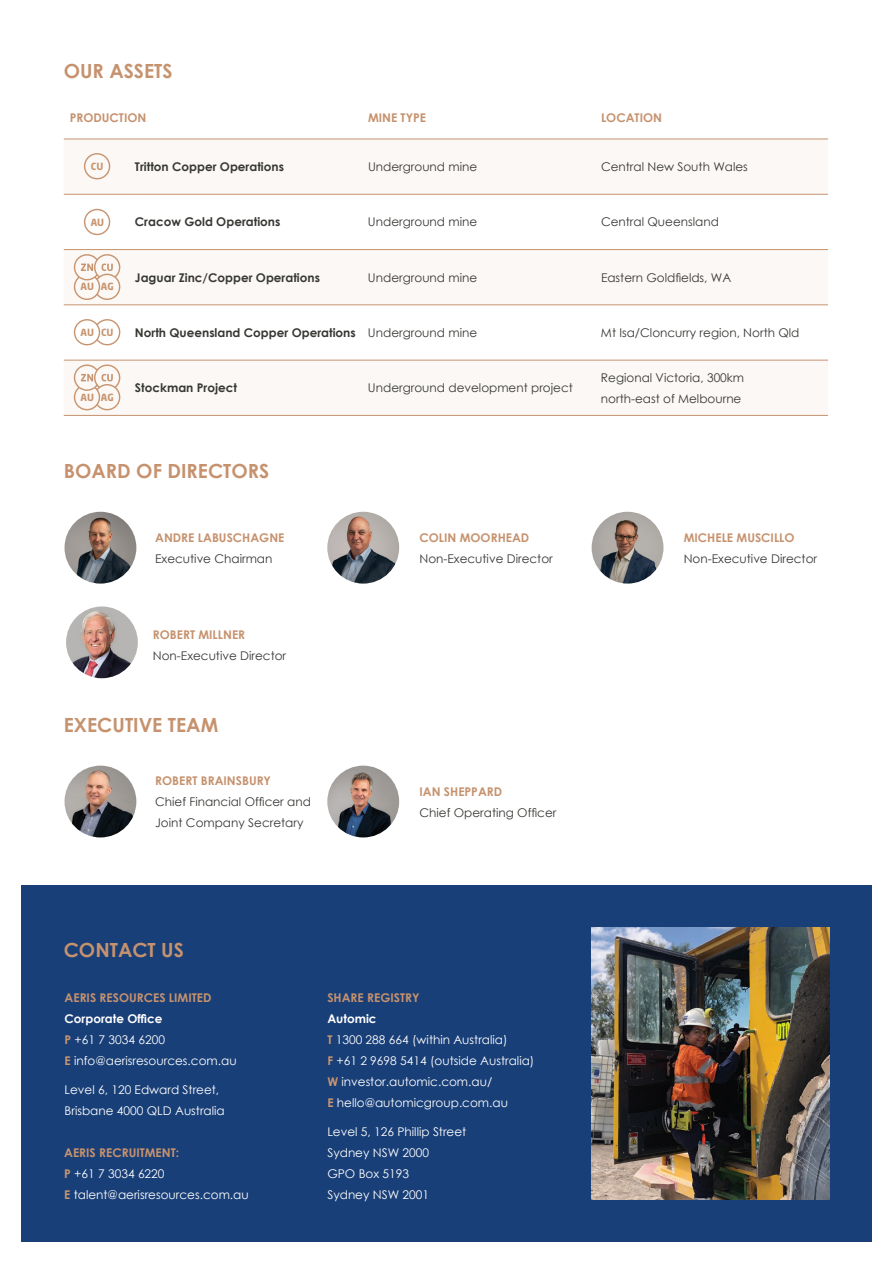
<style>
.page{position:relative;width:893px;height:1263px;background:#fff}
.page>*{position:absolute;margin:0;border:0;box-sizing:border-box;transform-origin:0 0}
.t1{font:700 19.5px "Century Gothic";color:#c6926e}
.t2{font:12px/21px "Century Gothic";color:#373834}
.t3{font:12px/21px "Century Gothic";color:#fff}
.t4{font:700 12px "Century Gothic";color:#c6926e}
.t5{font:700 12px "Century Gothic";color:#373834}
.t6{font:700 9.75px "Neo Sans Std";color:#c89570}
.s1{font-weight:400}
.s2{font-weight:700}
.s3{font-weight:700;color:#c89570}
.s4{font-weight:700;color:#c6926e}
</style>
<div class="page">
<div style="left:21px;top:885px;width:851px;height:357px;background:#193f78"></div>
<svg style="left:64px;top:153px;width:764px;height:262px;fill:#fbf8f5"></svg>
<hr style="left:64px;top:139px;width:65px;height:1px;background:#c6926e">
<hr style="left:129px;top:139px;width:233px;height:1px;background:#c6926e">
<hr style="left:362px;top:139px;width:233px;height:1px;background:#c6926e">
<hr style="left:595px;top:139px;width:233px;height:1px;background:#c6926e">
<hr style="left:64px;top:194px;width:65px;height:1px;background:#c6926e">
<hr style="left:129px;top:194px;width:233px;height:1px;background:#c6926e">
<hr style="left:362px;top:194px;width:233px;height:1px;background:#c6926e">
<hr style="left:595px;top:194px;width:233px;height:1px;background:#c6926e">
<hr style="left:64px;top:249px;width:65px;height:1px;background:#c6926e">
<hr style="left:129px;top:249px;width:233px;height:1px;background:#c6926e">
<hr style="left:362px;top:249px;width:233px;height:1px;background:#c6926e">
<hr style="left:595px;top:249px;width:233px;height:1px;background:#c6926e">
<hr style="left:64px;top:304px;width:65px;height:1px;background:#c6926e">
<hr style="left:129px;top:304px;width:233px;height:1px;background:#c6926e">
<hr style="left:362px;top:304px;width:233px;height:1px;background:#c6926e">
<hr style="left:595px;top:304px;width:233px;height:1px;background:#c6926e">
<hr style="left:64px;top:360px;width:65px;height:1px;background:#c6926e">
<hr style="left:129px;top:360px;width:233px;height:1px;background:#c6926e">
<hr style="left:362px;top:360px;width:233px;height:1px;background:#c6926e">
<hr style="left:595px;top:360px;width:233px;height:1px;background:#c6926e">
<hr style="left:64px;top:415px;width:65px;height:1px;background:#c6926e">
<hr style="left:129px;top:415px;width:233px;height:1px;background:#c6926e">
<hr style="left:362px;top:415px;width:233px;height:1px;background:#c6926e">
<hr style="left:595px;top:415px;width:233px;height:1px;background:#c6926e">
<div style="left:74px;top:319px;width:26px;height:26px;border:1px solid #c89570;border-radius:50%"></div>
<svg style="left:95px;top:318px;width:26px;height:28px"></svg>
<div style="left:84px;top:153px;width:26px;height:26px;border:1px solid #c89570;border-radius:50%"></div>
<div style="left:84px;top:209px;width:26px;height:26px;border:1px solid #c89570;border-radius:50%"></div>
<img style="left:65px;top:512px;width:71px;height:72px;border-radius:36px">
<img style="left:65px;top:766px;width:71px;height:71px;border-radius:36px">
<img style="left:592px;top:512px;width:71px;height:72px;border-radius:36px">
<img style="left:327px;top:512px;width:72px;height:72px;border-radius:36px">
<img style="left:327px;top:766px;width:72px;height:71px;border-radius:36px">
<img style="left:66px;top:606px;width:72px;height:72px;border-radius:36px">
<img style="left:592px;top:928px;width:237px;height:271px">
<svg style="left:73px;top:253px;width:48px;height:48px"></svg>
<svg style="left:73px;top:364px;width:48px;height:47px"></svg>
<h1 class="t1" style="left:64px;top:57px;width:110px">OUR ASSETS</h1>
<p class="t4" style="left:70px;top:109px;width:78px">PRODUCTION</p>
<p class="t4" style="left:368px;top:109px;width:60px">MINE TYPE</p>
<p class="t4" style="left:601px;top:109px;width:62px">LOCATION</p>
<p class="t5" style="left:135px;top:158px;width:151px">Tritton Copper Operations</p>
<p class="t2" style="left:368px;top:156px;width:111px">Underground mine</p>
<p class="t2" style="left:601px;top:156px;width:148px">Central New South Wales</p>
<p class="t6" style="left:91px;top:160px;width:14px">CU</p>
<p class="t6" style="left:91px;top:216px;width:15px">AU</p>
<p class="t6" style="left:81px;top:281px;width:15px">AU</p>
<p class="t6" style="left:101px;top:281px;width:14px">AG</p>
<p class="t6" style="left:81px;top:326px;width:34px">AU CU</p>
<p class="t6" style="left:81px;top:391px;width:15px">AU</p>
<p class="t6" style="left:101px;top:391px;width:14px">AG</p>
<p class="t5" style="left:135px;top:213px;width:147px">Cracow Gold Operations</p>
<p class="t2" style="left:368px;top:211px;width:111px">Underground mine</p>
<p class="t2" style="left:601px;top:211px;width:119px">Central Queensland</p>
<p class="t5" style="left:135px;top:268px;width:187px">Jaguar Zinc/Copper Operations</p>
<p class="t2" style="left:368px;top:267px;width:111px">Underground mine</p>
<p class="t2" style="left:601px;top:267px;width:132px">Eastern Goldfields, WA</p>
<p class="t5" style="left:135px;top:323px;width:344px">North Queensland Copper Operations <span class="s1">Underground mine</span></p>
<p class="t2" style="left:601px;top:322px;width:200px">Mt Isa/Cloncurry region, North Qld</p>
<p class="t5" style="left:135px;top:379px;width:104px">Stockman Project</p>
<p class="t2" style="left:368px;top:377px;width:206px">Underground development project</p>
<p class="t2" style="left:601px;top:367px;width:145px">Regional Victoria, 300km north-east of Melbourne</p>
<h1 class="t1" style="left:64px;top:456px;width:207px">BOARD OF DIRECTORS</h1>
<p class="t4" style="left:155px;top:528px;width:131px">ANDRE LABUSCHAGNE</p>
<p class="t2" style="left:155px;top:548px;width:119px">Executive Chairman</p>
<p class="t4" style="left:153px;top:625px;width:94px">ROBERT MILLNER</p>
<p class="t2" style="left:153px;top:645px;width:135px">Non-Executive Director</p>
<h1 class="t1" style="left:64px;top:710px;width:156px">EXECUTIVE TEAM</h1>
<p class="t4" style="left:155px;top:771px;width:117px">ROBERT BRAINSBURY</p>
<p class="t2" style="left:155px;top:791px;width:157px">Chief Financial Officer and<br>Joint Company Secretary</p>
<p class="t4" style="left:419px;top:528px;width:111px">COLIN MOORHEAD</p>
<p class="t2" style="left:419px;top:548px;width:135px">Non-Executive Director</p>
<p class="t4" style="left:419px;top:782px;width:84px">IAN SHEPPARD</p>
<p class="t2" style="left:419px;top:801px;width:138px">Chief Operating Officer</p>
<h1 class="t1" style="left:64px;top:935px;width:122px">CONTACT US</h1>
<p class="t4" style="left:65px;top:988px;width:148px">AERIS RESOURCES LIMITED</p>
<p class="t3" style="left:65px;top:1008px;width:174px"><span class="s2">Corporate Office<br></span><span class="s3">P</span> +61 7 3034 6200<br><span class="s3">E</span> info@aerisresources.com.au</p>
<p class="t3" style="left:65px;top:1079px;width:162px">Level 6, 120 Edward Street,<br>Brisbane 4000 QLD Australia</p>
<p class="t3" style="left:64px;top:1142px;width:186px"><span class="s4">AERIS RECRUITMENT:<br></span><span class="s3">P</span> +61 7 3034 6220<br><span class="s3">E</span> talent@aerisresources.com.au</p>
<p class="t4" style="left:327px;top:988px;width:94px">SHARE REGISTRY</p>
<p class="t3" style="left:327px;top:1008px;width:208px"><span class="s2">Automic<br></span><span class="s3">T</span> 1300 288 664 (within Australia)<br><span class="s3">F</span> +61 2 9698 5414 (outside Australia)<br><span class="s3">W</span> investor.automic.com.au/<br><span class="s3">E</span> hello@automicgroup.com.au</p>
<p class="t3" style="left:327px;top:1121px;width:140px">Level 5, 126 Phillip Street<br>Sydney NSW 2000<br>GPO Box 5193<br>Sydney NSW 2001</p>
<p class="t4" style="left:684px;top:528px;width:112px">MICHELE MUSCILLO</p>
<p class="t2" style="left:684px;top:548px;width:135px">Non-Executive Director</p>
</div>
